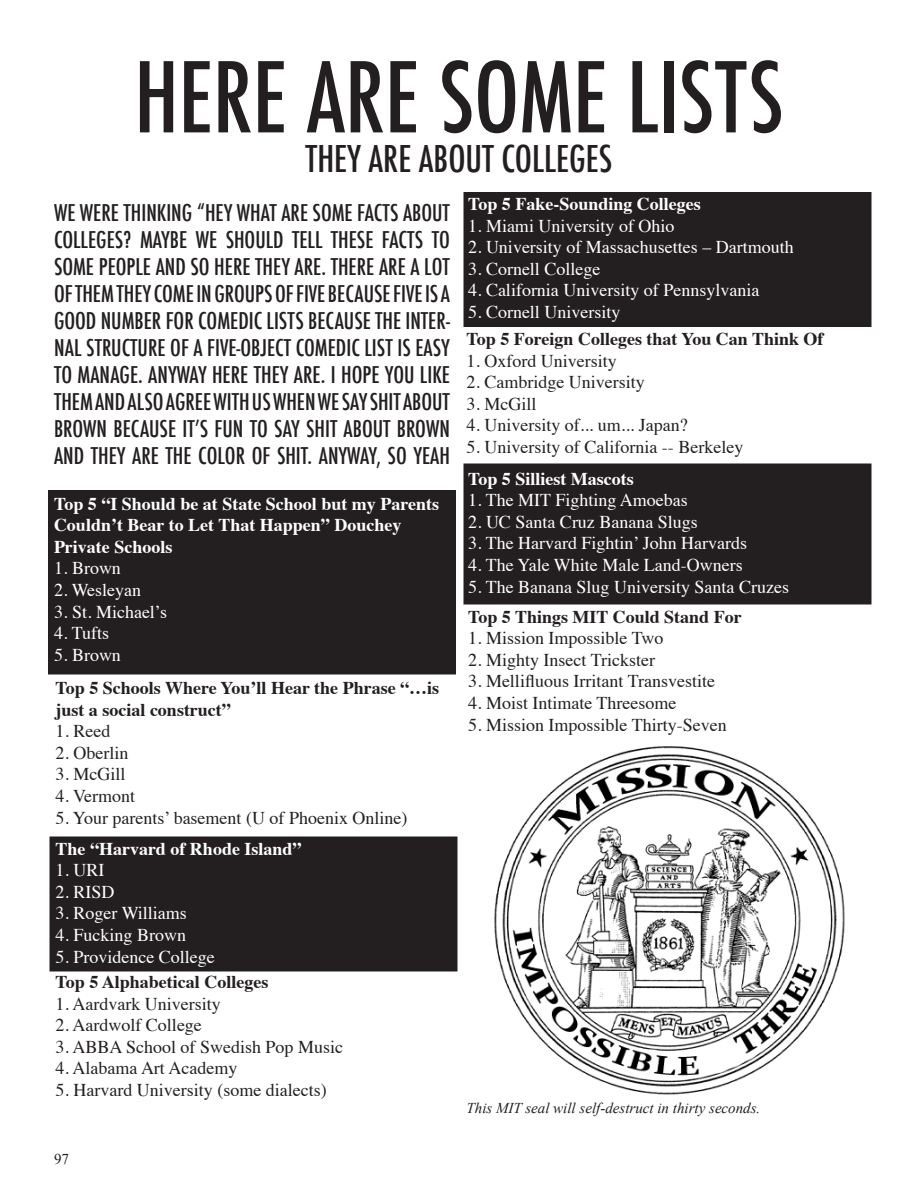
<style>
.page{position:relative;width:918px;height:1188px;background:#fff}
.page>*{position:absolute;margin:0;border:0;box-sizing:border-box;transform-origin:0 0}
.t1{font:500 condensed 94.5px "Futura";color:#231f20}
.t2{font:500 condensed 36px "Futura";color:#231f20}
.t3{font:500 condensed 22.5px/27px "Futura";color:#231f20;text-align:justify}
.t4{font:18px "Times";color:#231f20}
.t5{font:18px "Times";color:#fff}
.t6{font:700 18px/21.6px "Times";color:#fff}
.t7{font:700 18px/21.6px "Times";color:#231f20}
.t8{font:italic 15px "Times New Roman";color:#231f20}
.t9{font:15px "Times New Roman";color:#231f20}
</style>
<div class="page">
<div style="left:49px;top:491px;width:406px;height:183px;background:#231f20"></div>
<div style="left:48px;top:490px;width:408px;height:185px;border:2px solid #231f20"></div>
<div style="left:50px;top:837px;width:407px;height:134px;background:#231f20"></div>
<div style="left:50px;top:837px;width:408px;height:135px;border:2px solid #231f20"></div>
<div style="left:464px;top:193px;width:407px;height:133px;background:#231f20"></div>
<div style="left:464px;top:192px;width:408px;height:135px;border:2px solid #231f20"></div>
<div style="left:464px;top:464px;width:407px;height:140px;background:#231f20"></div>
<img style="left:494px;top:746px;width:351px;height:349px">
<p class="t1" style="left:134px;top:37px;width:651px">HERE ARE SOME LISTS</p>
<p class="t2" style="left:306px;top:136px;width:308px">THEY ARE ABOUT COLLEGES</p>
<p class="t3" style="left:54px;top:199px;width:398px">WE WERE THINKING “HEY WHAT ARE SOME FACTS ABOUT COLLEGES? MAYBE WE SHOULD TELL THESE FACTS TO SOME PEOPLE AND SO HERE THEY ARE. THERE ARE A LOT OF THEM THEY COME IN GROUPS OF FIVE BECAUSE FIVE IS A GOOD NUMBER FOR COMEDIC LISTS BECAUSE THE INTER-NAL STRUCTURE OF A FIVE-OBJECT COMEDIC LIST IS EASY TO MANAGE. ANYWAY HERE THEY ARE. I HOPE YOU LIKE THEM AND ALSO AGREE WITH US WHEN WE SAY SHIT ABOUT BROWN BECAUSE IT’S FUN TO SAY SHIT ABOUT BROWN AND THEY ARE THE COLOR OF SHIT. ANYWAY, SO YEAH</p>
<p class="t6" style="left:54px;top:491px;width:387px">Top 5 “I Should be at State School but my Parents<br>Couldn’t Bear to Let That Happen” Douchey</p>
<p class="t6" style="left:54px;top:534px;width:120px">Private Schools</p>
<p class="t5" style="left:54px;top:551px;width:68px">1. Brown</p>
<p class="t5" style="left:54px;top:573px;width:89px">2. Wesleyan</p>
<p class="t5" style="left:54px;top:595px;width:115px">3. St. Michael’s</p>
<p class="t5" style="left:54px;top:616px;width:57px">4. Tufts</p>
<p class="t5" style="left:54px;top:638px;width:68px">5. Brown</p>
<p class="t7" style="left:56px;top:675px;width:385px">Top 5 Schools Where You’ll Hear the Phrase “…is just a social construct”</p>
<p class="t4" style="left:56px;top:714px;width:56px">1. Reed</p>
<p class="t4" style="left:56px;top:736px;width:74px">2. Oberlin</p>
<p class="t4" style="left:56px;top:758px;width:72px">3. McGill</p>
<p class="t4" style="left:56px;top:779px;width:81px">4. Vermont</p>
<p class="t4" style="left:56px;top:801px;width:354px">5. Your parents’ basement (U of Phoenix Online)</p>
<p class="t6" style="left:56px;top:836px;width:248px">The “Harvard of Rhode Island”</p>
<p class="t5" style="left:56px;top:853px;width:50px">1. URI</p>
<p class="t5" style="left:56px;top:875px;width:61px">2. RISD</p>
<p class="t5" style="left:56px;top:896px;width:133px">3. Roger Williams</p>
<p class="t5" style="left:56px;top:918px;width:132px">4. Fucking Brown</p>
<p class="t5" style="left:56px;top:940px;width:161px">5. Providence College</p>
<p class="t7" style="left:56px;top:969px;width:214px">Top 5 Alphabetical Colleges</p>
<p class="t4" style="left:56px;top:987px;width:167px">1. Aardvark University</p>
<p class="t4" style="left:56px;top:1008px;width:148px">2. Aardwolf College</p>
<p class="t4" style="left:56px;top:1030px;width:289px">3. ABBA School of Swedish Pop Music</p>
<p class="t4" style="left:56px;top:1052px;width:183px">4. Alabama Art Academy</p>
<p class="t4" style="left:56px;top:1073px;width:273px">5. Harvard University (some dialects)</p>
<p class="t9" style="left:54px;top:1149px;width:16px">97</p>
<p class="t6" style="left:468px;top:191px;width:234px">Top 5 Fake-Sounding Colleges</p>
<p class="t5" style="left:468px;top:209px;width:208px">1. Miami University of Ohio</p>
<p class="t5" style="left:468px;top:230px;width:327px">2. University of Massachusettes – Dartmouth</p>
<p class="t5" style="left:468px;top:252px;width:134px">3. Cornell College</p>
<p class="t5" style="left:468px;top:274px;width:293px">4. California University of Pennsylvania</p>
<p class="t5" style="left:468px;top:295px;width:154px">5. Cornell University</p>
<p class="t7" style="left:466px;top:326px;width:359px">Top 5 Foreign Colleges that You Can Think Of</p>
<p class="t4" style="left:466px;top:344px;width:152px">1. Oxford University</p>
<p class="t4" style="left:466px;top:365px;width:180px">2. Cambridge University</p>
<p class="t4" style="left:466px;top:387px;width:72px">3. McGill</p>
<p class="t4" style="left:466px;top:409px;width:223px">4. University of... um... Japan?</p>
<p class="t4" style="left:466px;top:430px;width:278px">5. University of California -- Berkeley</p>
<p class="t6" style="left:468px;top:466px;width:167px">Top 5 Silliest Mascots</p>
<p class="t5" style="left:468px;top:483px;width:221px">1. The MIT Fighting Amoebas</p>
<p class="t5" style="left:468px;top:505px;width:231px">2. UC Santa Cruz Banana Slugs</p>
<p class="t5" style="left:468px;top:526px;width:281px">3. The Harvard Fightin’ John Harvards</p>
<p class="t5" style="left:468px;top:548px;width:276px">4. The Yale White Male Land-Owners</p>
<p class="t5" style="left:468px;top:570px;width:323px">5. The Banana Slug University Santa Cruzes</p>
<p class="t7" style="left:468px;top:604px;width:275px">Top 5 Things MIT Could Stand For</p>
<p class="t4" style="left:468px;top:621px;width:197px">1. Mission Impossible Two</p>
<p class="t4" style="left:468px;top:643px;width:189px">2. Mighty Insect Trickster</p>
<p class="t4" style="left:468px;top:664px;width:249px">3. Mellifluous Irritant Transvestite</p>
<p class="t4" style="left:468px;top:686px;width:210px">4. Moist Intimate Threesome</p>
<p class="t4" style="left:468px;top:708px;width:260px">5. Mission Impossible Thirty-Seven</p>
<p class="t8" style="left:466px;top:1097px;width:295px">This MIT seal will self-destruct in thirty seconds.</p>
</div>
